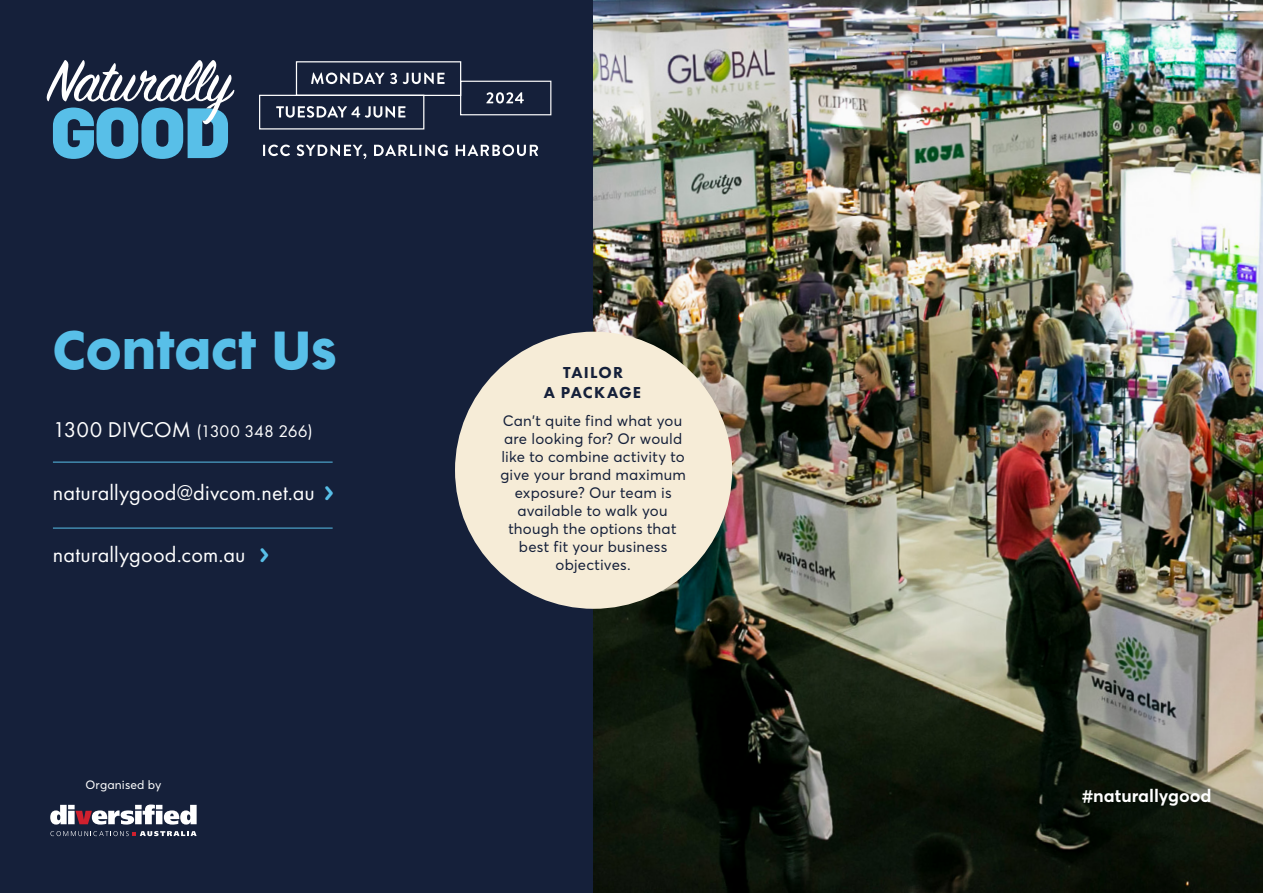
<style>
.page{position:relative;width:1263px;height:893px;background:#15203a}
.page>*{position:absolute;margin:0;border:0;box-sizing:border-box;transform-origin:0 0}
.t1{font:48.9px "Futura Maxi CG Bold";letter-spacing:-.005em;color:#58bfe8}
.t2{font:22.2px "Futura PT";letter-spacing:.01em;color:#fff}
.t3{font:700 17.85px "Averta Std";color:#fff}
.t4{font:17.4px "Futura PT";color:#fff}
.t5{font:800 16.5px/19.8px "Futura PT";letter-spacing:.075em;color:#15203a;text-align:center}
.t6{font:15px/18px "Averta Std";letter-spacing:.01em;color:#15203a;text-align:center}
.t7{font:12px "Averta Std";letter-spacing:.01em;color:#fff}
.s1{font-size:22.2px}
.s2{font-family:"Gravur Condensed";font-weight:900;font-size:28.2px;color:#58bfe8}
</style>
<div class="page">
<img style="left:594px;top:0;width:669px;height:893px">
<div style="left:455px;top:332px;width:277px;height:277px;background:#f6ecd7;border-radius:50%"></div>
<hr style="left:53px;top:462px;width:280px;height:1px;background:#58bfe8">
<hr style="left:53px;top:528px;width:280px;height:1px;background:#58bfe8">
<svg style="left:46px;top:60px;width:188px;height:99px"></svg>
<div style="left:460px;top:81px;width:91px;height:34px;border:1px solid #fff"></div>
<svg style="left:263px;top:145px;width:27px;height:11px"></svg>
<svg style="left:297px;top:145px;width:69px;height:14px"></svg>
<svg style="left:374px;top:145px;width:74px;height:11px"></svg>
<svg style="left:456px;top:145px;width:82px;height:11px"></svg>
<svg style="left:486px;top:92px;width:38px;height:12px"></svg>
<svg style="left:259px;top:61px;width:203px;height:69px"></svg>
<svg style="left:50px;top:831px;width:147px;height:5px"></svg>
<svg style="left:50px;top:804px;width:147px;height:21px"></svg>
<h1 class="t1" style="left:53px;top:318px;width:286px">Contact Us</h1>
<p class="t4" style="left:53px;top:421px;width:261px"><span class="s1">1300 DIVCOM</span> (1300 348 266)</p>
<h2 class="t2" style="left:53px;top:479px;width:282px">naturallygood@divcom.net.au <span class="s2">&gt;</span></h2>
<h2 class="t2" style="left:53px;top:541px;width:218px">naturallygood.com.au <span class="s2">&gt;</span></h2>
<p class="t7" style="left:85px;top:777px;width:77px">Organised by</p>
<p class="t5" style="left:544px;top:363px;width:99px">TAILOR<br>A PACKAGE</p>
<p class="t6" style="left:500px;top:412px;width:187px">Can’t quite find what you are looking for? Or would like to combine activity to give your brand maximum exposure? Our team is available to walk you though the options that best fit your business objectives.</p>
<p class="t3" style="left:1082px;top:785px;width:131px">#naturallygood</p>
</div>
